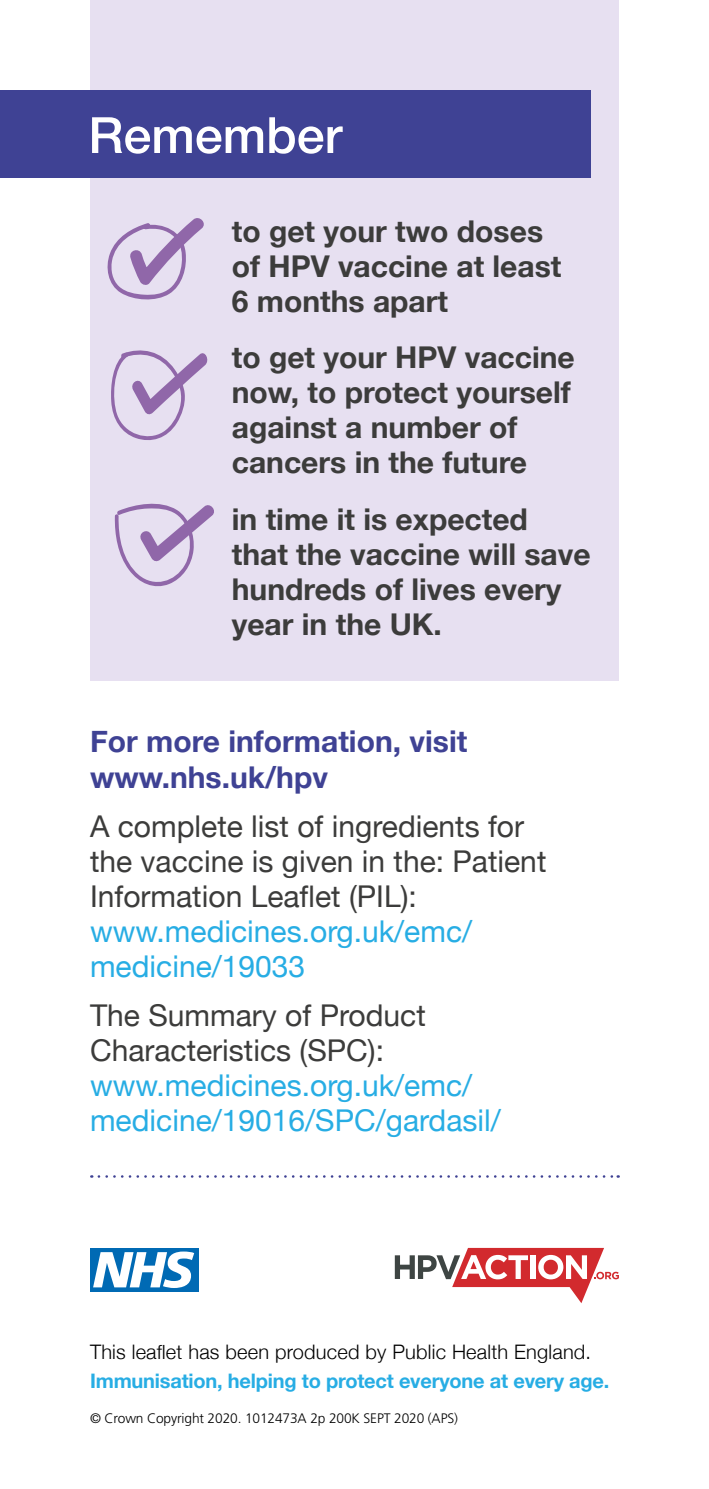
<style>
.page{position:relative;width:709px;height:1489px;background:#fff}
.page>*{position:absolute;margin:0;border:0;box-sizing:border-box;transform-origin:0 0}
.t1{font:500 50px "Helvetica Neue";color:#fff}
.t2{font:700 30px/35px "Helvetica Neue";color:#3c3c3b}
.t3{font:30px/35px "Helvetica Neue";color:#3c3c3b}
.t4{font:30px/35px "Helvetica Neue";color:#27ade4}
.t5{font:700 30px/35px "Helvetica Neue";color:#3f4294}
.t6{font:300 20px "Helvetica Neue";letter-spacing:.01em;color:#000}
.t7{font:700 20px "Helvetica Neue";letter-spacing:-.01em;color:#27ade4}
.t8{font:300 13.75px "Frutiger";letter-spacing:-.01em;color:#000}
</style>
<div class="page">
<div style="left:90px;top:0;width:529px;height:680px;background:#e7e0f1"></div>
<div style="left:0;top:90px;width:590px;height:88px;background:#3f4294"></div>
<div style="left:90px;top:1247px;width:108px;height:44px;background:#006ab4"></div>
<svg style="left:93px;top:1251px;width:101px;height:36px"></svg>
<svg style="left:99px;top:1175px;width:519px;height:2px"></svg>
<svg style="left:107px;top:218px;width:97px;height:82px"></svg>
<svg style="left:111px;top:350px;width:97px;height:90px"></svg>
<svg style="left:114px;top:503px;width:100px;height:84px"></svg>
<svg style="left:395px;top:1247px;width:224px;height:56px"></svg>
<h1 class="t1" style="left:88px;top:95px;width:255px">Remember</h1>
<p class="t2" style="left:232px;top:214px;width:331px">to get your two doses of HPV vaccine at least<br>6 months apart</p>
<p class="t2" style="left:232px;top:341px;width:344px">to get your HPV vaccine now, to protect yourself against a number of cancers in the future</p>
<p class="t2" style="left:232px;top:502px;width:360px">in time it is expected that the vaccine will save hundreds of lives every year in the UK.</p>
<p class="t5" style="left:90px;top:725px;width:379px">For more information, visit www.nhs.uk/hpv</p>
<p class="t3" style="left:90px;top:810px;width:458px">A complete list of ingredients for the vaccine is given in the: Patient<br>Information Leaflet (PIL):</p>
<p class="t4" style="left:90px;top:915px;width:383px">www.medicines.org.uk/emc/ medicine/19033</p>
<p class="t3" style="left:90px;top:999px;width:337px">The Summary of Product<br>Characteristics (SPC):</p>
<p class="t4" style="left:90px;top:1069px;width:412px">www.medicines.org.uk/emc/ medicine/19016/SPC/gardasil/</p>
<p class="t6" style="left:90px;top:1335px;width:502px">This leaflet has been produced by Public Health England.</p>
<p class="t7" style="left:90px;top:1364px;width:521px">Immunisation, helping to protect everyone at every age.</p>
<p class="t8" style="left:90px;top:1410px;width:369px">© Crown Copyright 2020. 1012473A 2p 200K SEPT 2020 (APS)</p>
</div>
